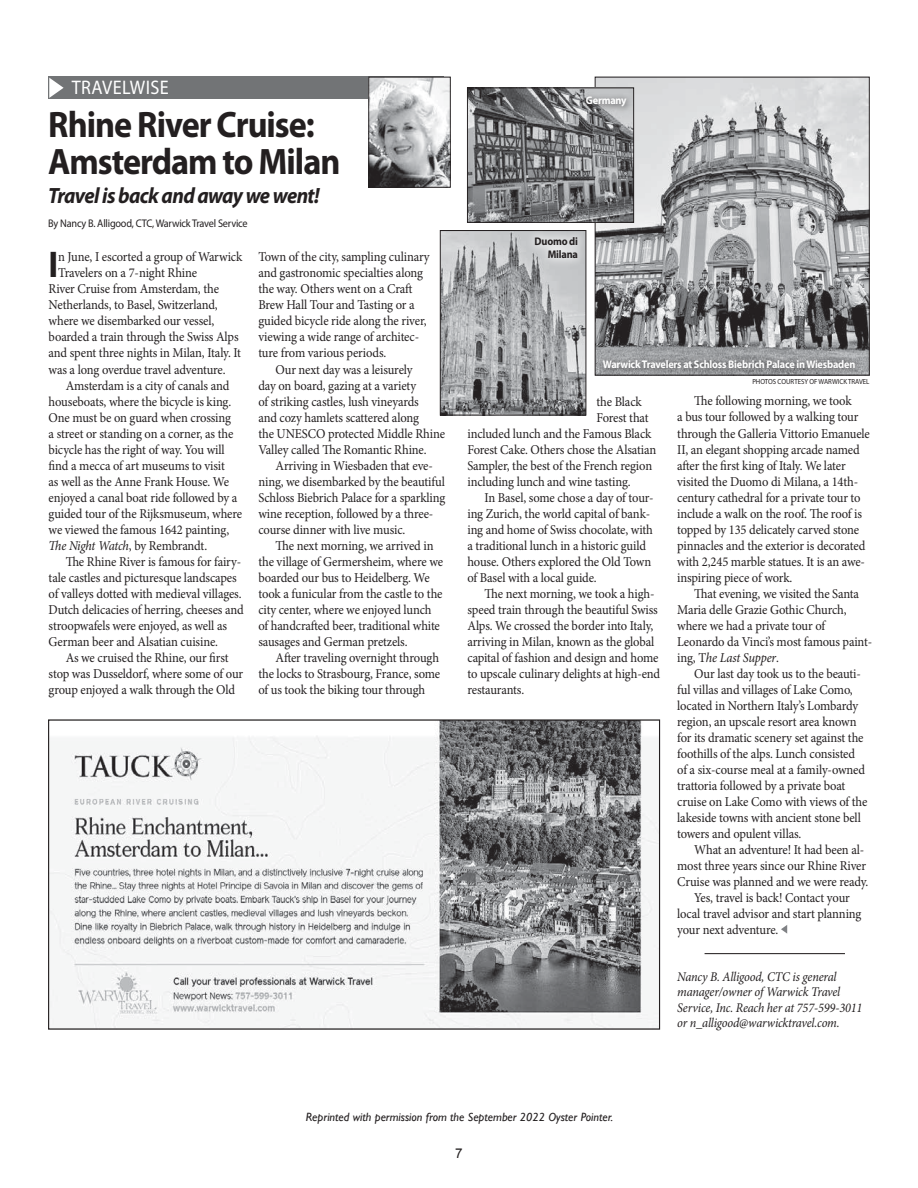
<style>
.page{position:relative;width:918px;height:1188px;background:#fff}
.page>*{position:absolute;margin:0;border:0;box-sizing:border-box;transform-origin:0 0}
.t1{font:700 37.35px "Myriad Pro";color:#231f20;scale:.93 1}
.t2{font:700 36.9px/36.9px "Myriad Pro";letter-spacing:-.03em;color:#231f20;scale:.93 1}
.t3{font:italic 700 22.2px "Myriad Pro";letter-spacing:-.03em;color:#231f20;scale:.93 1}
.t4{font:19.65px "Myriad Pro";letter-spacing:.02em;color:#fff;scale:.93 1}
.t5{font:13.5px/16px "Minion Pro";letter-spacing:-.01em;color:#231f20;scale:.93 1}
.t6{font:italic 13.5px "Minion Pro";letter-spacing:-.025em;color:#231f20;scale:.93 1}
.t7{font:13.5px "Arial";color:#231f20}
.t8{font:italic 13.35px/15.5px "Minion Pro";letter-spacing:-.015em;color:#231f20;scale:.93 1}
.t9{font:italic 12px "Gill Sans";color:#231f20}
.t10{font:700 11.1px "Myriad Pro";letter-spacing:-.02em;color:#fff;scale:.93 1}
.t11{font:11.1px "Myriad Pro";letter-spacing:-.02em;color:#231f20;scale:.93 1}
.t12{font:700 11.1px/12.3px "Myriad Pro";letter-spacing:-.02em;color:#231f20;text-align:right;scale:.93 1}
.t13{font:7.35px "Myriad Pro";color:#231f20;scale:.93 1}
.s1{font-style:normal}
.s2{font-style:italic}
</style>
<div class="page">
<div style="left:48px;top:77px;width:396px;height:22px;background:#727476"></div>
<svg style="left:49px;top:78px;width:15px;height:20px"></svg>
<img style="left:370px;top:79px;width:79px;height:107px">
<div style="left:368px;top:77px;width:83px;height:111px;border:1px solid #231f20"></div>
<hr style="left:705px;top:953px;width:140px;height:1px;background:#231f20">
<svg style="left:781px;top:925px;width:6px;height:9px"></svg>
<img style="left:50px;top:721px;width:608px;height:307px">
<img style="left:597px;top:79px;width:271px;height:294px">
<div style="left:598px;top:354px;width:264px;height:22px;background:#231f20;opacity:.75"></div>
<img style="left:469px;top:90px;width:163px;height:131px">
<div style="left:467px;top:88px;width:167px;height:135px;border:1px solid #231f20"></div>
<img style="left:442px;top:232px;width:142px;height:181px">
<div style="left:440px;top:230px;width:146px;height:185px;border:1px solid #231f20"></div>
<div style="left:526px;top:228px;width:61px;height:40px;background:#fff;opacity:.85"></div>
<div style="left:581px;top:91px;width:52px;height:23px;background:#231f20;opacity:.75"></div>
<h3 class="t4" style="left:72px;top:76px;width:106px">TRAVELWISE</h3>
<h2 class="t2" style="left:48px;top:105px;width:316px">Rhine River Cruise:<br>Amsterdam to Milan</h2>
<h3 class="t3" style="left:48px;top:181px;width:293px">Travel is back and away we went!</h3>
<p class="t11" style="left:48px;top:217px;width:216px">By Nancy B. Alligood, CTC, Warwick Travel Service</p>
<p class="t5" style="left:258px;top:249px;width:186px">Town of the city, sampling culinary and gastronomic specialties along the way. Others went on a Craft<br>Brew Hall Tour and Tasting or a guided bicycle ride along the river, viewing a wide range of architec&shy;ture from various periods.</p>
<p class="t5" style="left:258px;top:361px;width:202px;text-indent:17px">Our next day was a leisurely<br>day on board, gazing at a variety<br>of striking castles, lush vineyards<br>and cozy hamlets scattered along<br>the UNESCO protected Middle Rhine<br>Valley called The Romantic Rhine.</p>
<p class="t5" style="left:258px;top:457px;width:203px;text-indent:17px">Arriving in Wiesbaden that eve&shy;ning, we disembarked by the beautiful Schloss Biebrich Palace for a sparkling wine reception, followed by a three&shy;course dinner with live music.</p>
<p class="t5" style="left:258px;top:537px;width:200px;text-indent:17px">The next morning, we arrived in the village of Germersheim, where we boarded our bus to Heidelberg. We took a funicular from the castle to the city center, where we enjoyed lunch of handcrafted beer, traditional white sausages and German pretzels.</p>
<p class="t5" style="left:258px;top:649px;width:197px;text-align:justify;text-indent:17px">After traveling overnight through the locks to Strasbourg, France, some of us took the biking tour through</p>
<h1 class="t1" style="left:49px;top:241px;width:12px">I</h1>
<p class="t5" style="left:58px;top:249px;width:199px">n June, I escorted a group of Warwick</p>
<p class="t5" style="left:58px;top:265px;width:151px">Travelers on a 7-night Rhine</p>
<p class="t5" style="left:49px;top:281px;width:185px">River Cruise from Amsterdam, the</p>
<p class="t5" style="left:49px;top:297px;width:183px">Netherlands, to Basel, Switzerland,</p>
<p class="t5" style="left:49px;top:313px;width:180px">where we disembarked our vessel,</p>
<p class="t5" style="left:49px;top:329px;width:206px">boarded a train through the Swiss Alps</p>
<p class="t5" style="left:49px;top:345px;width:208px">and spent three nights in Milan, Italy. It</p>
<p class="t5" style="left:49px;top:361px;width:192px">was a long overdue travel adventure.</p>
<p class="t5" style="left:66px;top:377px;width:177px">Amsterdam is a city of canals and</p>
<p class="t5" style="left:49px;top:393px;width:198px">houseboats, where the bicycle is king.</p>
<p class="t5" style="left:49px;top:409px;width:198px">One must be on guard when crossing</p>
<p class="t5" style="left:49px;top:425px;width:200px">a street or standing on a corner, as the</p>
<p class="t5" style="left:49px;top:441px;width:191px">bicycle has the right of way. You will</p>
<p class="t5" style="left:49px;top:457px;width:191px">find a mecca of art museums to visit</p>
<p class="t5" style="left:49px;top:473px;width:196px">as well as the Anne Frank House. We</p>
<p class="t5" style="left:49px;top:489px;width:204px">enjoyed a canal boat ride followed by a</p>
<p class="t5" style="left:49px;top:505px;width:210px">guided tour of the Rijksmuseum, where</p>
<p class="t5" style="left:49px;top:521px;width:196px">we viewed the famous 1642 painting,</p>
<p class="t6" style="left:49px;top:536px;width:172px">The Night Watch<span class="s1">, by Rembrandt.</span></p>
<p class="t5" style="left:66px;top:553px;width:190px">The Rhine River is famous for fairy-</p>
<p class="t5" style="left:49px;top:569px;width:204px">tale castles and picturesque landscapes</p>
<p class="t5" style="left:49px;top:585px;width:209px">of valleys dotted with medieval villages.</p>
<p class="t5" style="left:49px;top:601px;width:211px">Dutch delicacies of herring, cheeses and</p>
<p class="t5" style="left:49px;top:617px;width:193px">stroopwafels were enjoyed, as well as</p>
<p class="t5" style="left:49px;top:633px;width:184px">German beer and Alsatian cuisine.</p>
<p class="t5" style="left:66px;top:649px;width:177px">As we cruised the Rhine, our first</p>
<p class="t5" style="left:49px;top:665px;width:211px">stop was Dusseldorf, where some of our</p>
<p class="t5" style="left:49px;top:681px;width:202px">group enjoyed a walk through the Old</p>
<p class="t10" style="left:586px;top:93px;width:45px">Germany</p>
<p class="t12" style="left:535px;top:235px;width:48px">Duomo di<br>Milana</p>
<p class="t10" style="left:603px;top:357px;width:273px">Warwick Travelers at Schloss Biebrich Palace in Wiesbaden</p>
<p class="t13" style="left:752px;top:377px;width:127px">PHOTOS COURTESY OF WARWICK TRAVEL</p>
<p class="t5" style="left:596px;top:393px;width:50px">the Black</p>
<p class="t5" style="left:596px;top:409px;width:58px">Forest that</p>
<p class="t5" style="left:467px;top:425px;width:199px">included lunch and the Famous Black</p>
<p class="t5" style="left:467px;top:441px;width:205px">Forest Cake. Others chose the Alsatian</p>
<p class="t5" style="left:467px;top:457px;width:200px">Sampler, the best of the French region</p>
<p class="t5" style="left:467px;top:473px;width:177px">including lunch and wine tasting.</p>
<p class="t5" style="left:485px;top:489px;width:183px">In Basel, some chose a day of tour-</p>
<p class="t5" style="left:467px;top:505px;width:198px">ing Zurich, the world capital of bank-</p>
<p class="t5" style="left:467px;top:521px;width:201px">ing and home of Swiss chocolate, with</p>
<p class="t5" style="left:467px;top:537px;width:194px">a traditional lunch in a historic guild</p>
<p class="t5" style="left:467px;top:553px;width:199px">house. Others explored the Old Town</p>
<p class="t5" style="left:467px;top:569px;width:141px">of Basel with a local guide.</p>
<p class="t5" style="left:485px;top:585px;width:184px">The next morning, we took a high-</p>
<p class="t5" style="left:467px;top:601px;width:206px">speed train through the beautiful Swiss</p>
<p class="t5" style="left:467px;top:617px;width:201px">Alps. We crossed the border into Italy,</p>
<p class="t5" style="left:467px;top:633px;width:203px">arriving in Milan, known as the global</p>
<p class="t5" style="left:467px;top:649px;width:207px">capital of fashion and design and home</p>
<p class="t5" style="left:467px;top:665px;width:209px">to upscale culinary delights at high-end</p>
<p class="t5" style="left:467px;top:681px;width:63px">restaurants.</p>
<p class="t5" style="left:677px;top:393px;width:209px;text-indent:17px">The following morning, we took<br>a bus tour followed by a walking tour through the Galleria Vittorio Emanuele II, an elegant shopping arcade named after the first king of Italy. We later visited the Duomo di Milana, a 14th&shy;century cathedral for a private tour to include a walk on the roof. The roof is topped by 135 delicately carved stone pinnacles and the exterior is decorated with 2,245 marble statues. It is an awe&shy;inspiring piece of work.</p>
<p class="t5" style="left:677px;top:585px;width:211px;text-indent:17px">That evening, we visited the Santa<br>Maria delle Grazie Gothic Church, where we had a private tour of<br>Leonardo da Vinci’s most famous paint&shy;ing, T<span class="s2">he Last Supper</span>.</p>
<p class="t5" style="left:677px;top:665px;width:206px;text-indent:17px">Our last day took us to the beauti&shy;ful villas and villages of Lake Como, located in Northern Italy’s Lombardy region, an upscale resort area known for its dramatic scenery set against the foothills of the alps. Lunch consisted of a six-course meal at a family-owned trattoria followed by a private boat cruise on Lake Como with views of the lakeside towns with ancient stone bell towers and opulent villas.</p>
<p class="t5" style="left:694px;top:841px;width:184px">What an adventure! It had been al-</p>
<p class="t5" style="left:677px;top:857px;width:205px">most three years since our Rhine River</p>
<p class="t5" style="left:677px;top:873px;width:207px">Cruise was planned and we were ready.</p>
<p class="t5" style="left:694px;top:889px;width:169px">Yes, travel is back! Contact your</p>
<p class="t5" style="left:677px;top:905px;width:200px">local travel advisor and start planning</p>
<p class="t5" style="left:677px;top:921px;width:110px">your next adventure.</p>
<p class="t8" style="left:677px;top:969px;width:201px">Nancy B. Alligood, CTC is general manager/owner of Warwick Travel Service, Inc. Reach her at 757-599-3011 or n_alligood@warwicktravel.com.</p>
<p class="t9" style="left:306px;top:1110px;width:309px">Reprinted with permission from the September 2022 Oyster Pointer.</p>
<p class="t7" style="left:455px;top:1144px;width:9px">7</p>
</div>
